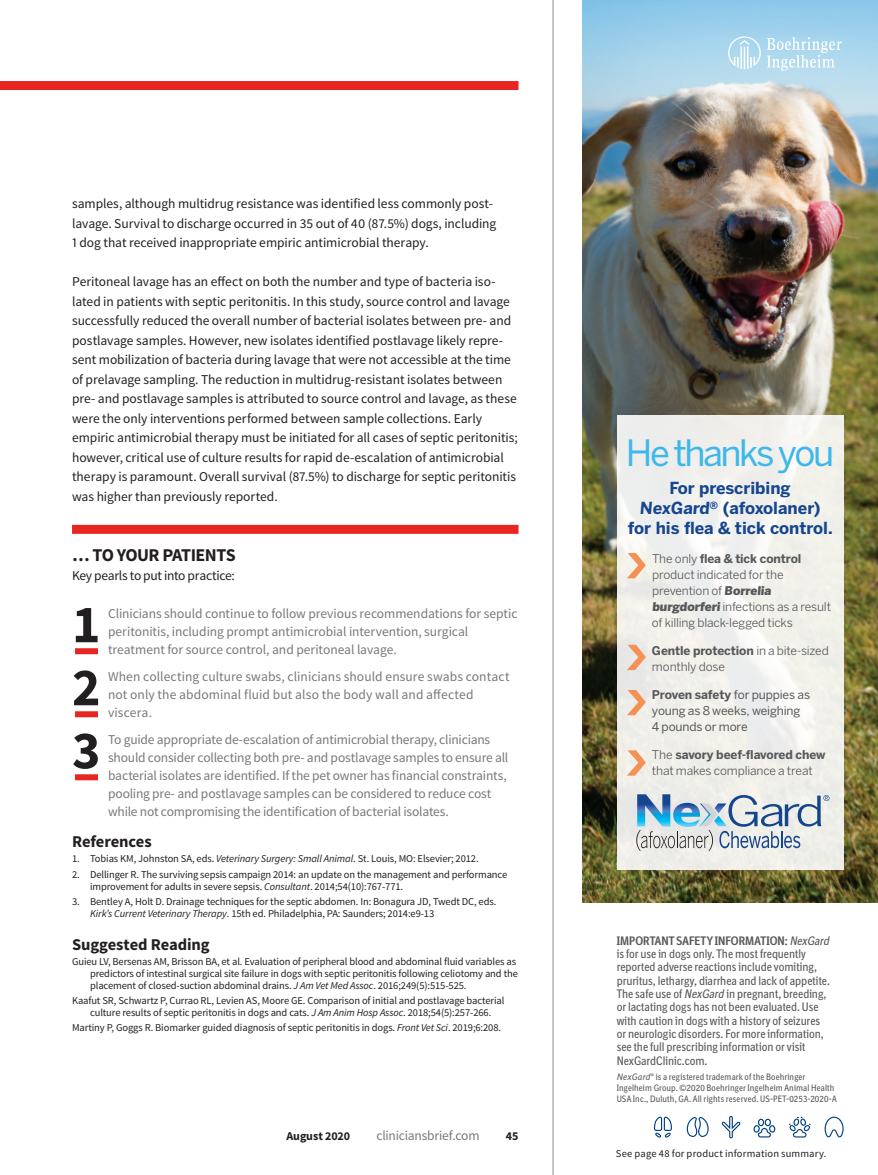
<style>
.page{position:relative;width:878px;height:1175px;background:#fff}
.page>*{position:absolute;margin:0;border:0;box-sizing:border-box;transform-origin:0 0}
.t1{font:700 53.85px "Source Sans Pro";color:#231f20}
.t2{font:36px "Benton Sans";letter-spacing:-.07em;color:#3cb8ea}
.t3{font:700 18px "Source Sans Pro";letter-spacing:-.035em;color:#231f20}
.t4{font:700 16.5px/20.1px "Benton Sans";color:#16468d;text-align:center}
.t5{font:700 16.5px "Source Sans Pro";letter-spacing:-.01em;color:#231f20}
.t6{font:13.5px/19.5px "Source Sans Pro";letter-spacing:-.005em;color:#231f20}
.t7{font:13.5px/18px "Source Sans Pro";letter-spacing:-.01em;color:#76787b}
.t8{font:12px/13.4px "BI Sans NEXT Cond";letter-spacing:-.005em;color:#57585a}
.t9{font:12px/16px "Benton Sans";letter-spacing:-.015em;color:#57585a}
.t10{font:12px/16px "Benton Sans";letter-spacing:-.01em;color:#57585a}
.t11{font:700 12px "Source Sans Pro";letter-spacing:-.005em;color:#231f20}
.t12{font:10.5px/12px "Source Sans Pro";letter-spacing:-.01em;color:#231f20}
.t13{font:10.5px "Source Sans Pro";letter-spacing:.015em;color:#231f20}
.t14{font:9px/10.6px "BI Sans NEXT Cond";letter-spacing:.015em;color:#57585a}
.s1{font-style:italic}
.s2{font-weight:700}
.s3{font-weight:900}
.s4{font-family:"BI Sans NEXT";font-style:italic}
</style>
<div class="page">
<div style="left:72px;top:525px;width:446px;height:9px;background:#e72621"></div>
<div style="left:75px;top:648px;width:23px;height:6px;background:#e72621"></div>
<div style="left:75px;top:711px;width:23px;height:6px;background:#e72621"></div>
<div style="left:75px;top:774px;width:23px;height:6px;background:#e72621"></div>
<div style="left:0;top:81px;width:518px;height:9px;background:#e72621"></div>
<img style="left:582px;top:0;width:296px;height:903px">
<svg style="left:753px;top:1118px;width:22px;height:19px"></svg>
<svg style="left:686px;top:1117px;width:22px;height:19px"></svg>
<svg style="left:654px;top:1116px;width:18px;height:21px"></svg>
<svg style="left:721px;top:1115px;width:19px;height:23px"></svg>
<svg style="left:824px;top:1116px;width:19px;height:21px"></svg>
<svg style="left:789px;top:1116px;width:21px;height:21px"></svg>
<svg style="left:616px;top:415px;width:227px;height:455px;fill:#f0f0eb"></svg>
<svg style="left:626px;top:553px;width:20px;height:25px"></svg>
<svg style="left:626px;top:645px;width:20px;height:25px"></svg>
<svg style="left:626px;top:690px;width:20px;height:25px"></svg>
<svg style="left:626px;top:750px;width:20px;height:25px"></svg>
<svg style="left:636px;top:794px;width:193px;height:57px;background:#b7c8d4"></svg>
<svg style="left:728px;top:36px;width:32px;height:33px"></svg>
<svg style="left:767px;top:37px;width:74px;height:34px;background:#bfe0f1"></svg>
<hr style="left:552px;top:0;width:2px;height:1174px;background:#b2b3b7">
<p class="t6" style="left:72px;top:194px;width:426px">samples, although multidrug resistance was identified less commonly post&shy;lavage. Survival to discharge occurred in 35 out of 40 (87.5%) dogs, including<br>1 dog that received inappropriate empiric antimicrobial therapy.</p>
<p class="t6" style="left:72px;top:272px;width:447px">Peritoneal lavage has an effect on both the number and type of bacteria iso&shy;lated in patients with septic peritonitis. In this study, source control and lavage successfully reduced the overall number of bacterial isolates between pre- and postlavage samples. However, new isolates identified postlavage likely repre&shy;sent mobilization of bacteria during lavage that were not accessible at the time of prelavage sampling. The reduction in multidrug-resistant isolates between pre- and postlavage samples is attributed to source control and lavage, as these were the only interventions performed between sample collections. Early empiric antimicrobial therapy must be initiated for all cases of septic peritonitis; however, critical use of culture results for rapid de-escalation of antimicrobial therapy is paramount. Overall survival (87.5%) to discharge for septic peritonitis was higher than previously reported.</p>
<h3 class="t3" style="left:72px;top:543px;width:165px">… TO YOUR PATIENTS</h3>
<p class="t6" style="left:72px;top:566px;width:164px">Key pearls to put into practice:</p>
<h1 class="t1" style="left:72px;top:590px;width:30px">1</h1>
<p class="t7" style="left:108px;top:604px;width:411px">Clinicians should continue to follow previous recommendations for septic peritonitis, including prompt antimicrobial intervention, surgical treatment for source control, and peritoneal lavage.</p>
<h1 class="t1" style="left:72px;top:653px;width:30px">2</h1>
<p class="t7" style="left:108px;top:667px;width:403px">When collecting culture swabs, clinicians should ensure swabs contact not only the abdominal fluid but also the body wall and affected viscera.</p>
<h1 class="t1" style="left:72px;top:716px;width:30px">3</h1>
<p class="t7" style="left:108px;top:730px;width:402px">To guide appropriate de-escalation of antimicrobial therapy, clinicians should consider collecting both pre- and postlavage samples to ensure all bacterial isolates are identified. If the pet owner has financial constraints, pooling pre- and postlavage samples can be considered to reduce cost while not compromising the identification of bacterial isolates.</p>
<p class="t5" style="left:72px;top:831px;width:81px">References</p>
<p class="t12" style="left:72px;top:853px;width:408px">1. Tobias KM, Johnston SA, eds. <span class="s1">Veterinary Surgery: Small Animal</span>. St. Louis, MO: Elsevier; 2012.</p>
<p class="t12" style="left:90px;top:868px;width:419px;text-indent:-18px">2. Dellinger R. The surviving sepsis campaign 2014: an update on the management and performance improvement for adults in severe sepsis. <span class="s1">Consultant</span>. 2014;54(10):767-771.</p>
<p class="t12" style="left:90px;top:895px;width:408px;text-indent:-18px">3. Bentley A, Holt D. Drainage techniques for the septic abdomen. In: Bonagura JD, Twedt DC, eds.<br><span class="s1">Kirk’s Current Veterinary Therapy</span>. 15th ed. Philadelphia, PA: Saunders; 2014:e9-13</p>
<p class="t5" style="left:72px;top:933px;width:139px">Suggested Reading</p>
<p class="t12" style="left:90px;top:955px;width:429px;text-indent:-18px">Guieu LV, Bersenas AM, Brisson BA, et al. Evaluation of peripheral blood and abdominal fluid variables as predictors of intestinal surgical site failure in dogs with septic peritonitis following celiotomy and the placement of closed-suction abdominal drains. <span class="s1">J Am Vet Med Assoc</span>. 2016;249(5):515-525.</p>
<p class="t12" style="left:72px;top:994px;width:434px;text-align:center">Kaafut SR, Schwartz P, Currao RL, Levien AS, Moore GE. Comparison of initial and postlavage bacterial culture results of septic peritonitis in dogs and cats. <span class="s1">J Am Anim Hosp Assoc</span>. 2018;54(5):257-266.</p>
<p class="t12" style="left:72px;top:1021px;width:430px">Martiny P, Goggs R. Biomarker guided diagnosis of septic peritonitis in dogs. <span class="s1">Front Vet Sci</span>. 2019;6:208.</p>
<p class="t11" style="left:286px;top:1128px;width:65px">August 2020</p>
<p class="t7" style="left:376px;top:1126px;width:105px">cliniciansbrief.com</p>
<p class="t11" style="left:506px;top:1128px;width:14px">45</p>
<h2 class="t2" style="left:626px;top:431px;width:210px">He thanks you</h2>
<p class="t4" style="left:627px;top:477px;width:206px">For prescribing<br>NexGard® (afoxolaner) for his flea &amp; tick control.</p>
<p class="t9" style="left:652px;top:550px;width:180px">The only <span class="s2">flea &amp; tick control </span>product indicated for the prevention of <span class="s3">Borrelia burgdorferi</span> infections as a result of killing black-legged ticks</p>
<p class="t9" style="left:652px;top:642px;width:178px"><span class="s2">Gentle protection</span> in a bite-sized monthly dose</p>
<p class="t10" style="left:652px;top:686px;width:160px"><span class="s2">Proven safety</span> for puppies as young as 8 weeks, weighing<br>4 pounds or more</p>
<p class="t9" style="left:652px;top:746px;width:175px">The <span class="s2">savory beef-flavored chew </span>that makes compliance a treat</p>
<p class="t8" style="left:616px;top:933px;width:216px"><span class="s2">IMPORTANT SAFETY INFORMATION:</span> <span class="s1">NexGard </span>is for use in dogs only. The most frequently reported adverse reactions include vomiting, pruritus, lethargy, diarrhea and lack of appetite.<br>The safe use of <span class="s1">NexGard</span> in pregnant, breeding, or lactating dogs has not been evaluated. Use with caution in dogs with a history of seizures or neurologic disorders. For more information, see the full prescribing information or visit NexGardClinic.com.</p>
<p class="t14" style="left:616px;top:1071px;width:221px"><span class="s4">NexGard</span>® is a registered trademark of the Boehringer<br>Ingelheim Group. ©2020 Boehringer Ingelheim Animal Health<br>USA Inc., Duluth, GA. All rights reserved. US-PET-0253-2020-A</p>
<p class="t13" style="left:616px;top:1147px;width:212px">See page 48 for product information summary.</p>
</div>
